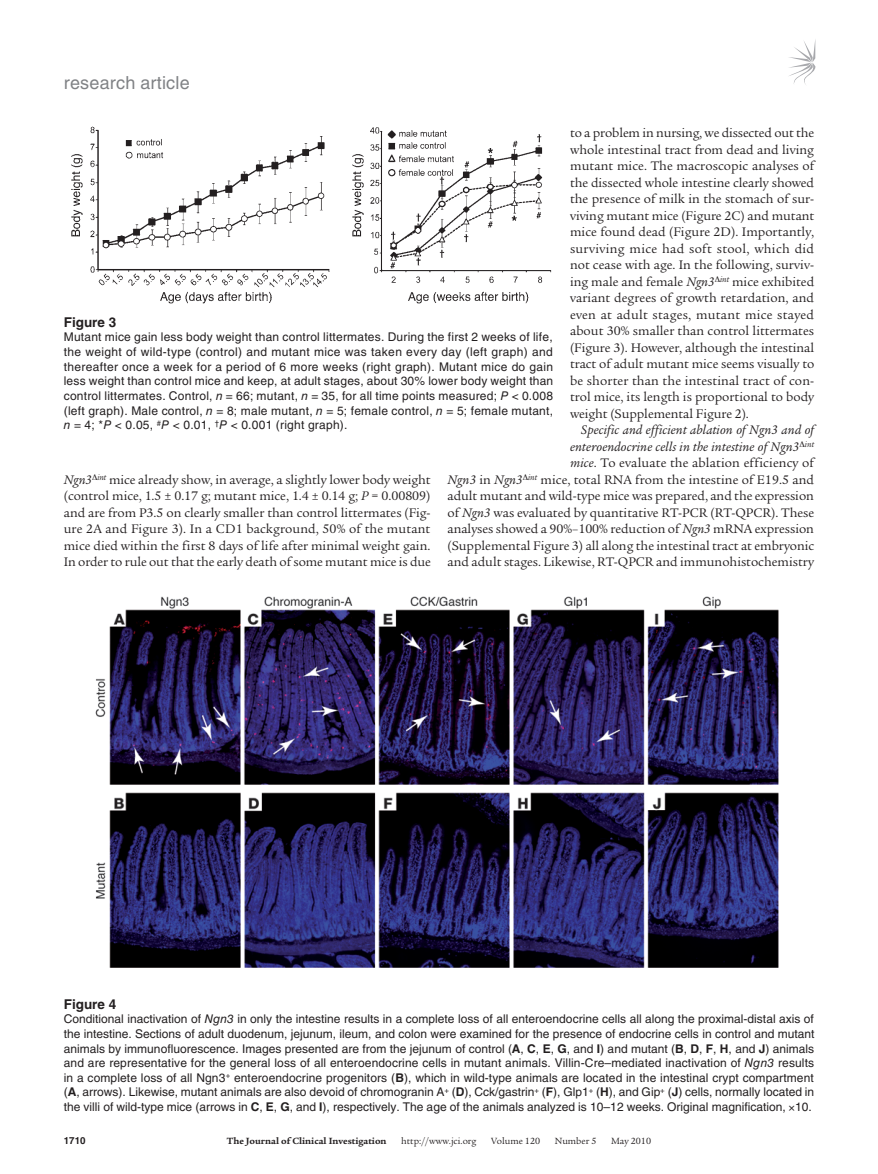
<style>
.page{position:relative;width:878px;height:1174px;background:#fff}
.page>*{position:absolute;margin:0;border:0;box-sizing:border-box;transform-origin:0 0}
.t1{font:18px "Helvetica LT Std";letter-spacing:.01em;color:#808285}
.t2{font:13.5px/16.5px "Legacy Serif Std";letter-spacing:-.005em;color:#231f20;text-align:justify}
.t3{font:700 13.5px "Helvetica LT Std";color:#231f20}
.t4{font:12px/14.7px "Helvetica LT Std";letter-spacing:.01em;color:#231f20;text-align:justify}
.t5{font:9.75px "Legacy Serif Std";color:#231f20}
.t6{font:700 9.75px "Legacy Serif Std";color:#231f20}
.t7{font:700 9.75px "Helvetica LT Std";color:#231f20}
.s1{font-style:italic}
.s2{font-weight:700}
</style>
<div class="page">
<svg style="left:789px;top:41px;width:26px;height:44px"></svg>
<img style="left:71px;top:126px;width:481px;height:178px">
<img style="left:95px;top:596px;width:684px;height:372px">
<h1 class="t1" style="left:64px;top:72px;width:127px">research article</h1>
<p class="t2" style="left:570px;top:125px;width:246px">to a problem in nursing, we dissected out the whole intestinal tract from dead and living mutant mice. The macroscopic analyses of the dissected whole intestine clearly showed the presence of milk in the stomach of sur&shy;viving mutant mice (Figure 2C) and mutant mice found dead (Figure 2D). Importantly, surviving mice had soft stool, which did not cease with age. In the following, surviv&shy;ing male and female <span class="s1">Ngn3</span> <sup>int</sup> mice exhibited variant degrees of growth retardation, and even at adult stages, mutant mice stayed about 30% smaller than control littermates (Figure 3). However, although the intestinal tract of adult mutant mice seems visually to be shorter than the intestinal tract of con&shy;trol mice, its length is proportional to body weight (Supplemental Figure 2).</p>
<p class="t2" style="left:447px;top:422px;width:368px;text-align:right"><span class="s1">Specific and efficient ablation of Ngn3 and of<br>enteroendocrine cells in the intestine of Ngn3</span> <sup>int<br></sup><span class="s1">mice</span>. To evaluate the ablation efficiency of<br><span class="s1">Ngn3</span> in <span class="s1">Ngn3</span> <sup>int</sup> mice, total RNA from the intestine of E19.5 and adult mutant and wild-type mice was prepared, and the expression of <span class="s1">Ngn3</span> was evaluated by quantitative RT-PCR (RT-QPCR). These analyses showed a 90%–100% reduction of <span class="s1">Ngn3</span> mRNA expression (Supplemental Figure 3) all along the intestinal tract at embryonic and adult stages. Likewise, RT-QPCR and immunohistochemistry</p>
<p class="t3" style="left:64px;top:314px;width:54px">Figure 3</p>
<p class="t4" style="left:64px;top:330px;width:491px">Mutant mice gain less body weight than control littermates. During the first 2 weeks of life, the weight of wild-type (control) and mutant mice was taken every day (left graph) and thereafter once a week for a period of 6 more weeks (right graph). Mutant mice do gain less weight than control mice and keep, at adult stages, about 30% lower body weight than control littermates. Control, <span class="s1">n</span> = 66; mutant, <span class="s1">n</span> = 35, for all time points measured; <span class="s1">P</span> &lt; 0.008 (left graph). Male control, <span class="s1">n</span> = 8; male mutant, <span class="s1">n</span> = 5; female control, <span class="s1">n</span> = 5; female mutant, <span class="s1">n</span> = 4; *<span class="s1">P</span> &lt; 0.05, <sup>#</sup><span class="s1">P</span> &lt; 0.01, <sup>†</sup><span class="s1">P</span> &lt; 0.001 (right graph).</p>
<p class="t2" style="left:64px;top:471px;width:368px"><span class="s1">Ngn3</span> <sup>int</sup> mice already show, in average, a slightly lower body weight (control mice, 1.5 ± 0.17 g; mutant mice, 1.4 ± 0.14 g; <span class="s1">P</span> = 0.00809) and are from P3.5 on clearly smaller than control littermates (Fig&shy;ure 2A and Figure 3). In a CD1 background, 50% of the mutant mice died within the first 8 days of life after minimal weight gain.<br>In order to rule out that the early death of some mutant mice is due</p>
<p class="t3" style="left:64px;top:995px;width:54px">Figure 4</p>
<p class="t4" style="left:64px;top:1011px;width:752px">Conditional inactivation of <span class="s1">Ngn3</span> in only the intestine results in a complete loss of all enteroendocrine cells all along the proximal-distal axis of the intestine. Sections of adult duodenum, jejunum, ileum, and colon were examined for the presence of endocrine cells in control and mutant animals by immunofluorescence. Images presented are from the jejunum of control (<span class="s2">A</span>, <span class="s2">C</span>, <span class="s2">E</span>, <span class="s2">G</span>, and <span class="s2">I</span>) and mutant (<span class="s2">B</span>, <span class="s2">D</span>, <span class="s2">F</span>, <span class="s2">H</span>, and <span class="s2">J</span>) animals and are representative for the general loss of all enteroendocrine cells in mutant animals. Villin-Cre–mediated inactivation of <span class="s1">Ngn3</span> results in a complete loss of all Ngn3<sup>+</sup> enteroendocrine progenitors (<span class="s2">B</span>), which in wild-type animals are located in the intestinal crypt compartment (<span class="s2">A</span>, arrows). Likewise, mutant animals are also devoid of chromogranin A<sup>+</sup> (<span class="s2">D</span>), Cck/gastrin<sup>+</sup> (<span class="s2">F</span>), Glp1<sup>+</sup> (<span class="s2">H</span>), and Gip<sup>+</sup> (<span class="s2">J</span>) cells, normally located in the villi of wild-type mice (arrows in <span class="s2">C</span>, <span class="s2">E</span>, <span class="s2">G</span>, and <span class="s2">I</span>), respectively. The age of the animals analyzed is 10–12 weeks. Original magnification, 10.</p>
<p class="t7" style="left:64px;top:1134px;width:23px">1710</p>
<p class="t6" style="left:227px;top:1135px;width:161px">The Journal of Clinical Investigation</p>
<p class="t5" style="left:401px;top:1135px;width:77px">http://www.jci.org</p>
<p class="t5" style="left:491px;top:1135px;width:50px">Volume 120</p>
<p class="t5" style="left:555px;top:1135px;width:43px">Number 5</p>
<p class="t5" style="left:611px;top:1135px;width:41px">May 2010</p>
</div>
